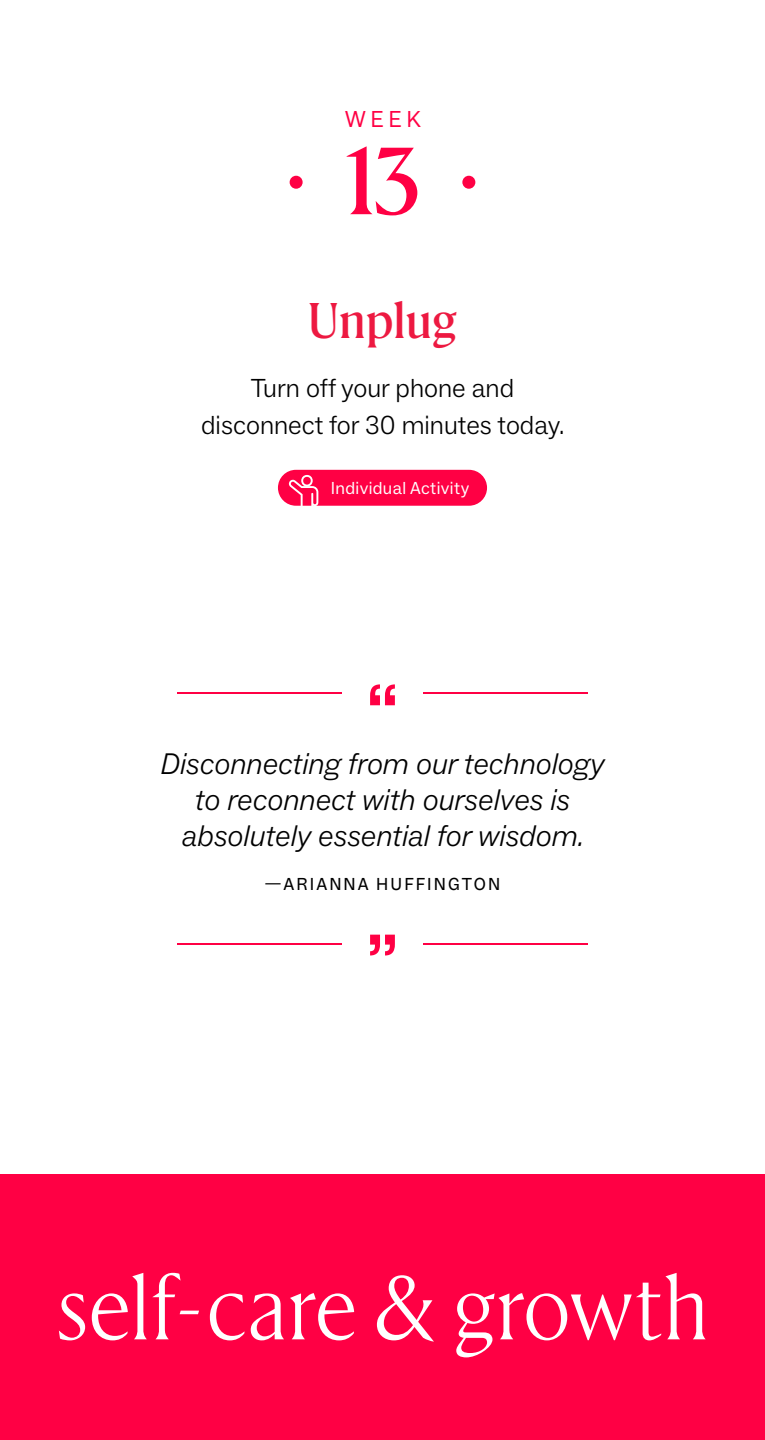
<style>
.page{position:relative;width:765px;height:1440px;background:#fff}
.page>*{position:absolute;margin:0;border:0;box-sizing:border-box;transform-origin:0 0}
.t1{font:500 95px "Rector";color:#f04}
.t2{font:90px "Rector";letter-spacing:.005em;color:#fff}
.t3{font:500 50px "Rector";letter-spacing:.005em;color:#ed1941}
.t4{font:italic 300 30px/36px "ABC Social";color:#000;text-align:center}
.t5{font:300 26.25px/36.8px "ABC Social";color:#000;text-align:center}
.t6{font:23.25px "ABC Social";color:#f04}
.t7{font:17.5px "ABC Social";letter-spacing:.12em;color:#000}
.t8{font:17.5px "ABC Social";letter-spacing:.02em;color:#fff}
</style>
<div class="page">
<div style="left:462px;top:176px;width:13px;height:13px;background:#f04;border-radius:50%"></div>
<div style="left:290px;top:176px;width:13px;height:13px;background:#f04;border-radius:50%"></div>
<hr style="left:423px;top:943px;width:165px;height:2px;background:#f04">
<hr style="left:177px;top:943px;width:165px;height:2px;background:#f04">
<svg style="left:370px;top:935px;width:25px;height:21px"></svg>
<svg style="left:370px;top:684px;width:25px;height:21px"></svg>
<hr style="left:423px;top:692px;width:165px;height:2px;background:#f04">
<hr style="left:177px;top:692px;width:165px;height:2px;background:#f04">
<div style="left:0;top:1175px;width:765px;height:265px;background:#f04"></div>
<div style="left:278px;top:470px;width:209px;height:36px;background:#f04;border-radius:18px"></div>
<svg style="left:289px;top:475px;width:29px;height:31px"></svg>
<p class="t6" style="left:345px;top:105px;width:78px">WEEK</p>
<h1 class="t1" style="left:345px;top:115px;width:76px">13</h1>
<h3 class="t3" style="left:308px;top:285px;width:151px">Unplug</h3>
<p class="t5" style="left:201px;top:370px;width:365px">Turn off your phone and disconnect for 30 minutes today.</p>
<p class="t8" style="left:331px;top:477px;width:140px">Individual Activity</p>
<p class="t4" style="left:160px;top:746px;width:446px">Disconnecting from our technology to reconnect with ourselves is absolutely essential for wisdom.</p>
<p class="t7" style="left:265px;top:873px;width:237px">—ARIANNA HUFFINGTON</p>
<h2 class="t2" style="left:56px;top:1247px;width:654px">self-care &amp; growth</h2>
</div>
